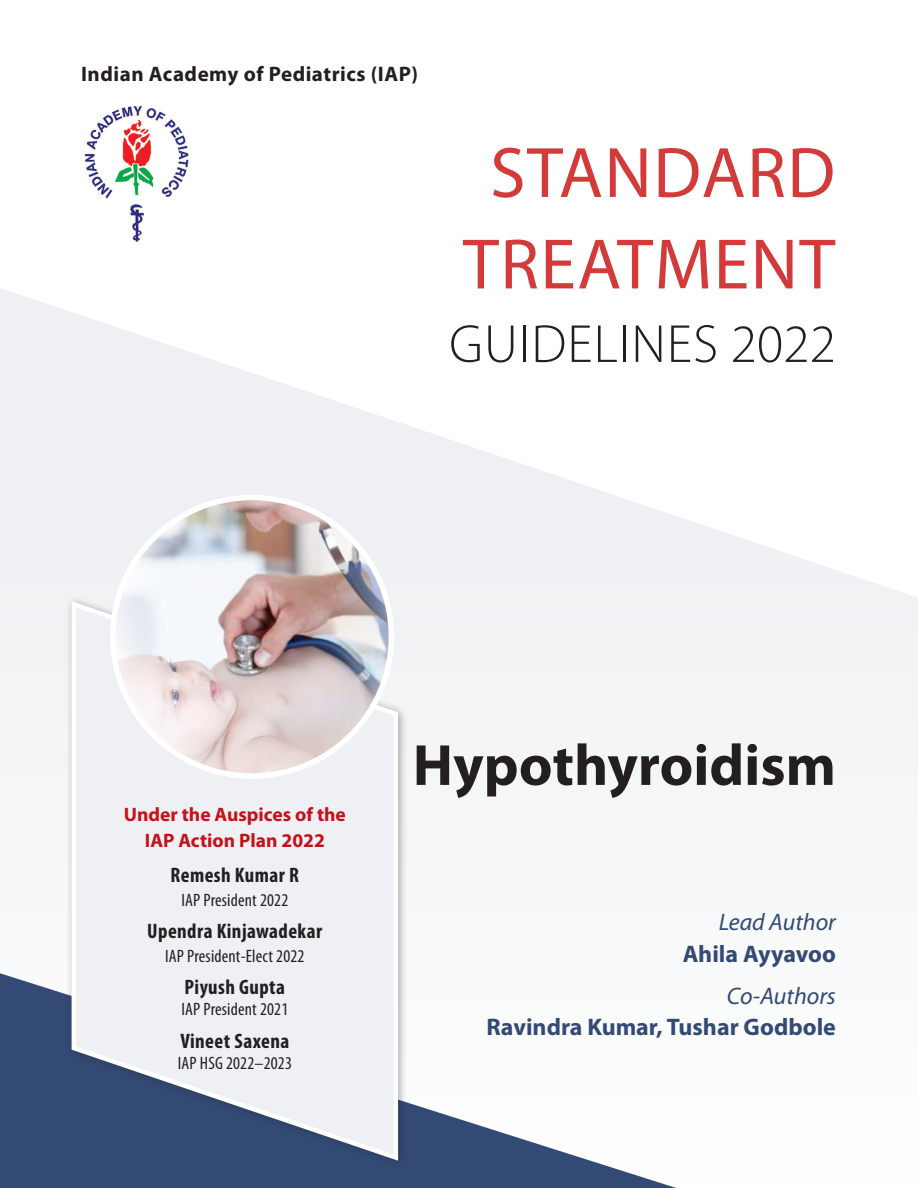
<style>
.page{position:relative;width:918px;height:1188px;background:#fff}
.page>*{position:absolute;margin:0;border:0;box-sizing:border-box;transform-origin:0 0}
.Body_text{font:72px/91.5px "Myriad Pro";letter-spacing:.02em;color:#d33b3a;text-align:center}
.t1{font:700 58.5px "Myriad Pro";color:#231f20}
.Body_text-2{font:300 54px "Myriad Pro";letter-spacing:.02em;color:#231f20}
.Author_name{font:700 24px/31.5px "Myriad Pro";color:#334a75;text-align:right}
.Body_text-3{font:700 condensed 21px "Myriad Pro";letter-spacing:.02em;color:#231f20}
.Body_text-4{font:700 21px "Myriad Pro";letter-spacing:.025em;color:#231f20}
.Body_text-5{font:700 19.5px/26.2px "Myriad Pro";color:#c4121a;text-align:center}
.Body_text-6{font:condensed 18px "Myriad Pro";letter-spacing:.01em;color:#231f20}
.s1{font-weight:400;font-style:italic}
</style>
<div class="page">
<div style="left:0;top:256px;width:918px;height:932px;background:#f7f8f9"></div>
<svg style="left:0;top:973px;width:676px;height:215px"></svg>
<div style="left:65px;top:596px;width:343px;height:574px;background:#231f20;opacity:.36"></div>
<svg style="left:68px;top:599px;width:332px;height:565px"></svg>
<img style="left:84px;top:106px;width:105px;height:136px">
<svg style="left:113px;top:502px;width:278px;height:274px"></svg>
<div style="left:110px;top:495px;width:284px;height:284px;border:6px solid #fff;border-radius:50%"></div>
<p class="Body_text-4" style="left:81px;top:60px;width:339px">Indian Academy of Pediatrics (IAP)</p>
<p class="Body_text" style="left:463px;top:126px;width:374px">STANDARD<br>TREATMENT</p>
<p class="Body_text-2" style="left:449px;top:311px;width:388px">GUIDELINES 2022</p>
<p class="Body_text-5" style="left:124px;top:800px;width:224px">Under the Auspices of the<br>IAP Action Plan 2022</p>
<p class="Body_text-3" style="left:171px;top:862px;width:130px">Remesh Kumar R</p>
<p class="Body_text-6" style="left:181px;top:889px;width:108px">IAP President 2022</p>
<p class="Body_text-3" style="left:147px;top:918px;width:177px">Upendra Kinjawadekar</p>
<p class="Body_text-6" style="left:165px;top:945px;width:141px">IAP President-Elect 2022</p>
<p class="Body_text-3" style="left:185px;top:974px;width:102px">Piyush Gupta</p>
<p class="Body_text-6" style="left:181px;top:999px;width:108px">IAP President 2021</p>
<p class="Body_text-3" style="left:180px;top:1028px;width:110px">Vineet Saxena</p>
<p class="Body_text-6" style="left:178px;top:1053px;width:116px">IAP HSG 2022–2023</p>
<p class="t1" style="left:413px;top:727px;width:425px">Hypothyroidism</p>
<p class="Author_name" style="left:683px;top:905px;width:155px"><span class="s1">Lead Author<br></span>Ahila Ayyavoo</p>
<p class="Author_name" style="left:487px;top:979px;width:351px"><span class="s1">Co-Authors<br></span>Ravindra Kumar, Tushar Godbole</p>
</div>
